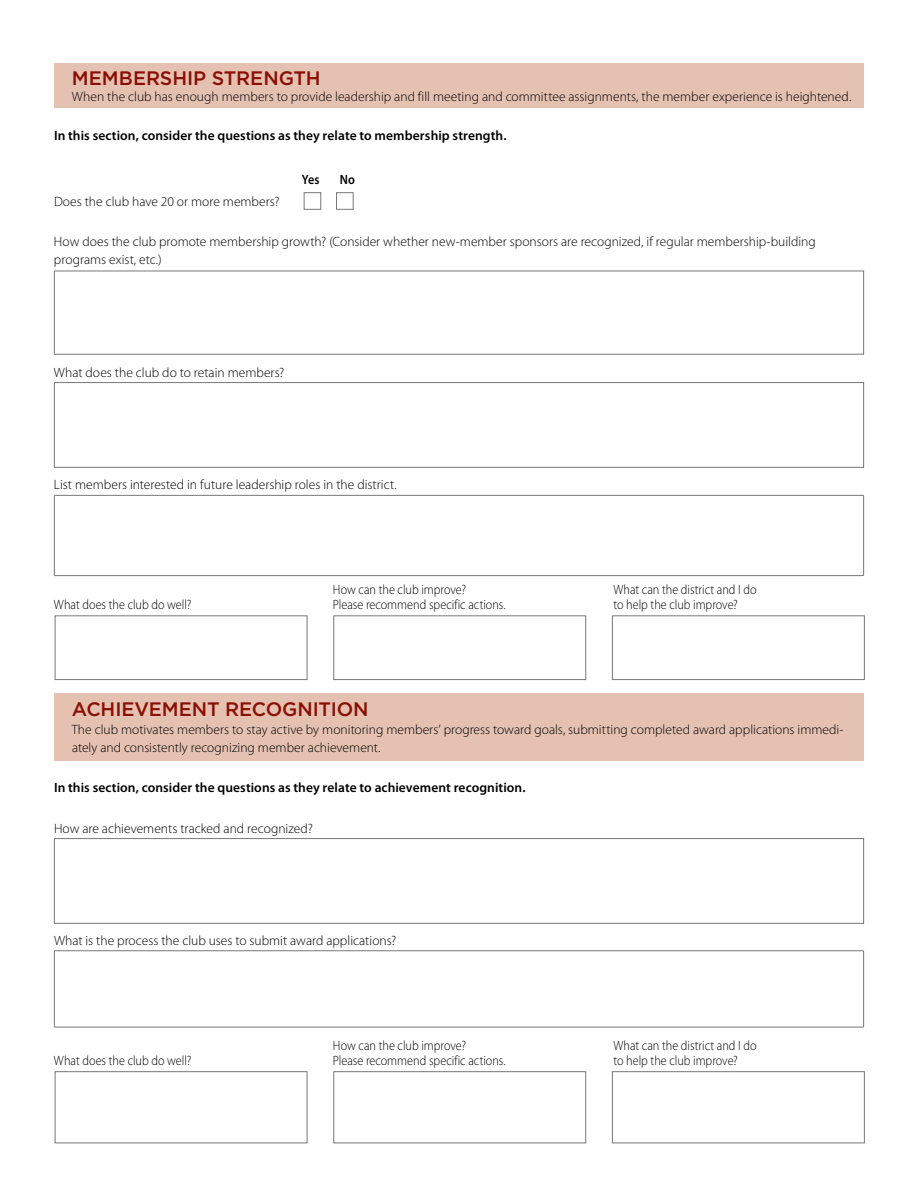
<style>
.page{position:relative;width:918px;height:1188px;background:#fff}
.page>*{position:absolute;margin:0;border:0;box-sizing:border-box;transform-origin:0 0}
.t1{font:500 19.5px "Gotham";letter-spacing:-.005em;color:#8b0e04}
.t2{font:300 13.5px/18px "Myriad Pro";color:#000}
.t3{font:300 13.5px "Myriad Pro";color:#000;scale:.9 1}
.t4{font:300 13.5px/18px "Myriad Pro";color:#000;scale:.95 1}
.t5{font:600 13.5px "Myriad Pro";letter-spacing:.005em;color:#000}
.t6{font:600 13.5px "Myriad Pro";letter-spacing:.005em;color:#000;scale:.9 1}
</style>
<div class="page">
<div style="left:54px;top:693px;width:810px;height:68px;background:#e5c1b1"></div>
<div style="left:54px;top:63px;width:810px;height:45px;background:#e5c1b1"></div>
<svg style="left:54px;top:270px;width:810px;height:85px"></svg>
<div style="left:304px;top:192px;width:17px;height:18px;border:1px solid #77787b"></div>
<div style="left:336px;top:192px;width:18px;height:18px;border:1px solid #77787b"></div>
<div style="left:54px;top:495px;width:810px;height:81px;border:1px solid #77787b"></div>
<div style="left:54px;top:950px;width:810px;height:77px;border:1px solid #77787b"></div>
<svg style="left:54px;top:382px;width:810px;height:86px"></svg>
<svg style="left:54px;top:838px;width:810px;height:86px"></svg>
<div style="left:55px;top:615px;width:252px;height:65px;border:1px solid #77787b"></div>
<div style="left:333px;top:615px;width:253px;height:65px;border:1px solid #77787b"></div>
<div style="left:612px;top:615px;width:253px;height:65px;border:1px solid #77787b"></div>
<div style="left:55px;top:1071px;width:252px;height:72px;border:1px solid #77787b"></div>
<div style="left:333px;top:1071px;width:253px;height:72px;border:1px solid #77787b"></div>
<div style="left:612px;top:1071px;width:253px;height:72px;border:1px solid #77787b"></div>
<h1 class="t1" style="left:72px;top:65px;width:250px">MEMBERSHIP STRENGTH</h1>
<p class="t2" style="left:72px;top:88px;width:781px">When the club has enough members to provide leadership and fill meeting and committee assignments, the member experience is heightened.</p>
<p class="t5" style="left:54px;top:128px;width:454px">In this section, consider the questions as they relate to membership strength.</p>
<p class="t6" style="left:302px;top:172px;width:21px">Yes</p>
<p class="t6" style="left:340px;top:172px;width:18px">No</p>
<p class="t2" style="left:54px;top:193px;width:227px">Does the club have 20 or more members?</p>
<p class="t2" style="left:54px;top:233px;width:763px">How does the club promote membership growth? (Consider whether new-member sponsors are recognized, if regular membership-building programs exist, etc.)</p>
<p class="t2" style="left:54px;top:364px;width:232px">What does the club do to retain members?</p>
<p class="t2" style="left:54px;top:476px;width:344px">List members interested in future leadership roles in the district.</p>
<p class="t3" style="left:333px;top:582px;width:149px">How can the club improve?</p>
<p class="t3" style="left:613px;top:582px;width:160px">What can the district and I do</p>
<p class="t3" style="left:54px;top:597px;width:154px">What does the club do well?</p>
<p class="t3" style="left:333px;top:597px;width:193px">Please recommend specific actions.</p>
<p class="t3" style="left:614px;top:597px;width:140px">to help the club improve?</p>
<h1 class="t1" style="left:72px;top:696px;width:298px">ACHIEVEMENT RECOGNITION</h1>
<p class="t4" style="left:72px;top:721px;width:814px">The club motivates members to stay active by monitoring members’ progress toward goals, submitting completed award applications immedi&shy;ately and consistently recognizing member achievement.</p>
<p class="t5" style="left:54px;top:780px;width:473px">In this section, consider the questions as they relate to achievement recognition.</p>
<p class="t2" style="left:54px;top:820px;width:260px">How are achievements tracked and recognized?</p>
<p class="t2" style="left:54px;top:932px;width:344px">What is the process the club uses to submit award applications?</p>
<p class="t3" style="left:333px;top:1038px;width:149px">How can the club improve?</p>
<p class="t3" style="left:613px;top:1038px;width:160px">What can the district and I do</p>
<p class="t3" style="left:54px;top:1053px;width:154px">What does the club do well?</p>
<p class="t3" style="left:333px;top:1053px;width:193px">Please recommend specific actions.</p>
<p class="t3" style="left:614px;top:1053px;width:140px">to help the club improve?</p>
</div>
